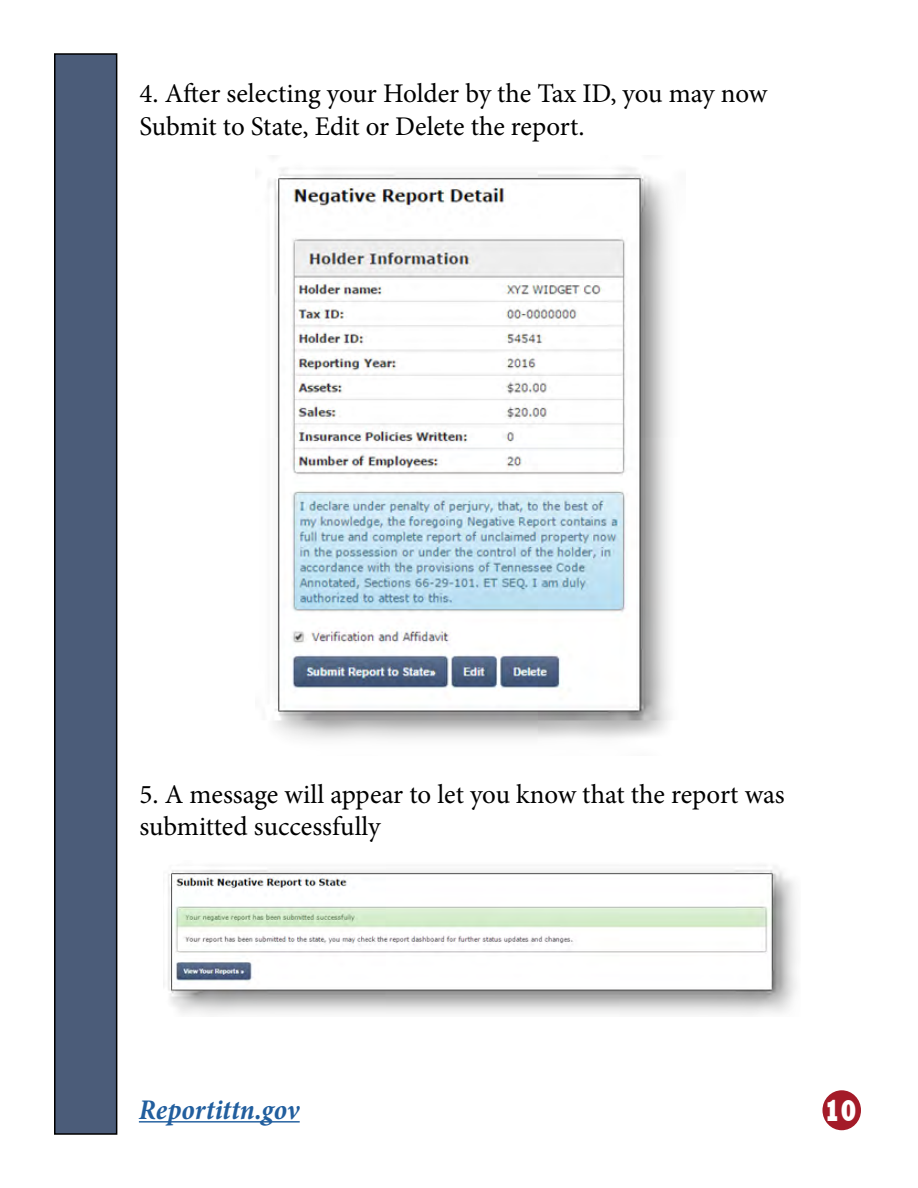
<style>
.page{position:relative;width:918px;height:1188px;background:#fff}
.page>*{position:absolute;margin:0;border:0;box-sizing:border-box;transform-origin:0 0}
.t1{font:800 30.6px "Rockwell";color:#fff;scale:.77 1}
.t2{font:italic 700 condensed 28.8px "Minion Pro";color:#215e9e}
.t3{font:27px/32.4px "Minion Pro";letter-spacing:-.005em;color:#000}
</style>
<div class="page">
<hr style="left:139px;top:1121px;width:161px;height:2px;background:#215e9e">
<div style="left:55px;top:54px;width:62px;height:1080px;background:#4b5c79"></div>
<div style="left:54px;top:53px;width:63px;height:1082px;border:2px solid #000"></div>
<img style="left:268px;top:155px;width:403px;height:584px">
<img style="left:168px;top:865px;width:629px;height:150px">
<div style="left:822px;top:1090px;width:39px;height:40px;background:#a41b28;border-radius:50%"></div>
<p class="t3" style="left:140px;top:78px;width:629px">4. After selecting your Holder by the Tax ID, you may now<br>Submit to State, Edit or Delete the report.</p>
<p class="t3" style="left:140px;top:778px;width:647px">5. A message will appear to let you know that the report was submitted successfully</p>
<p class="t2" style="left:139px;top:1090px;width:162px">Reportittn.gov</p>
<p class="t1" style="left:824px;top:1093px;width:44px">10</p>
</div>
